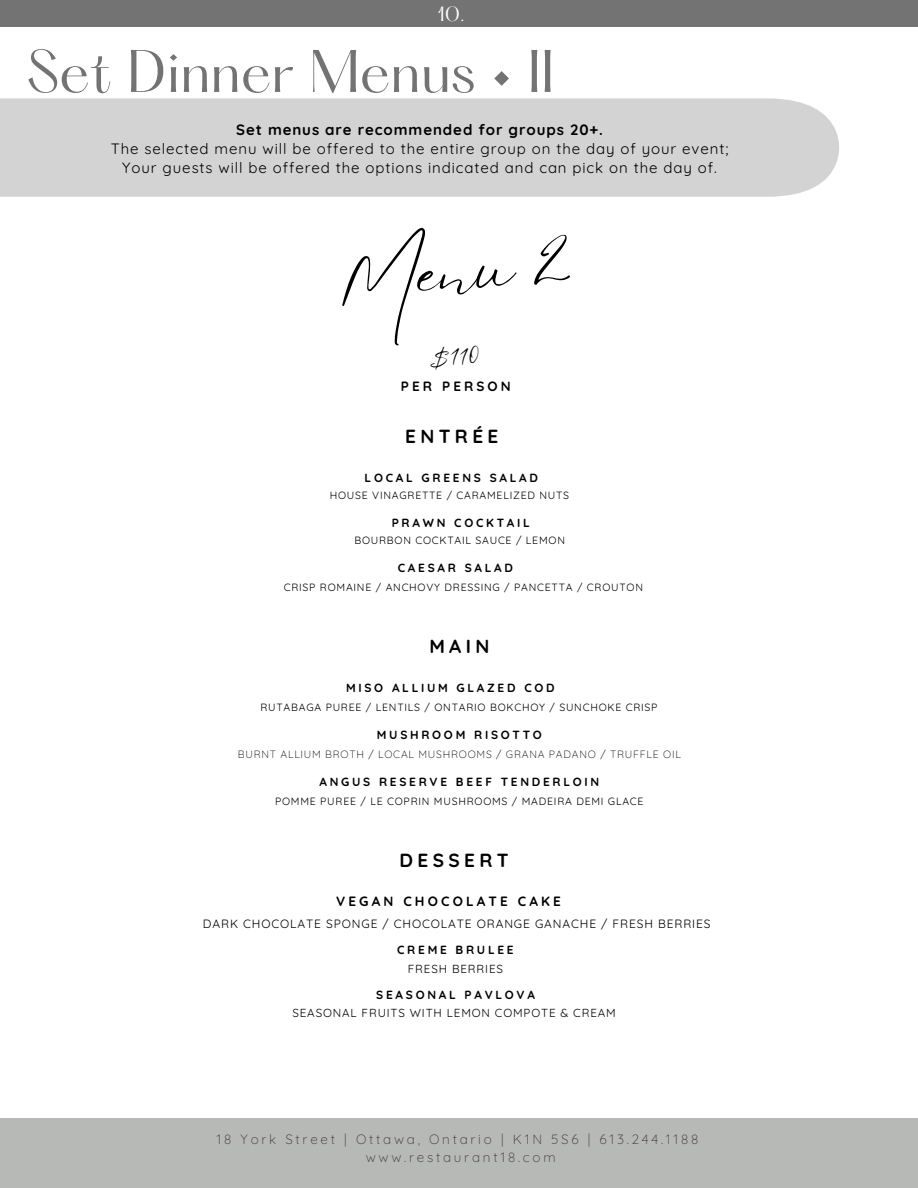
<style>
.page{position:relative;width:918px;height:1188px;background:#fff}
.page>*{position:absolute;margin:0;border:0;box-sizing:border-box;transform-origin:0 0}
.t1{font:69.15px "Eyesome Script";color:#000}
.t2{font:52.5px "Hatton";color:#737373}
.t3{font:26.85px "Eyesome Script";color:#000}
.t4{font:700 19.05px "Quicksand";letter-spacing:.23em;color:#000}
.t5{font:18px "Hatton";color:#fff}
.t6{font:15px "Quicksand";letter-spacing:.06em;color:#000}
.t7{font:700 15px "Quicksand";letter-spacing:.06em;color:#000}
.t8{font:300 13.5px "Quicksand";letter-spacing:.205em;color:#403737}
.t9{font:700 13.5px "Quicksand";letter-spacing:.23em;color:#000}
.t10{font:12px "Quicksand";letter-spacing:.075em;color:#000}
.t11{font:700 11.85px "Quicksand";letter-spacing:.23em;color:#000}
.t12{font:11.7px "Quicksand";letter-spacing:.07em;color:#000}
.t13{font:10.5px "Quicksand";letter-spacing:.075em;color:#000}
.t14{font:300 10.5px "Quicksand";letter-spacing:.075em;color:#000}
</style>
<div class="page">
<div style="left:0;top:0;width:918px;height:27px;background:#737373"></div>
<div style="left:0;top:1118px;width:918px;height:70px;background:#b7b9b7"></div>
<div style="left:0;top:98px;width:839px;height:99px;background:#d3d3d3"></div>
<p class="t5" style="left:438px;top:5px;width:28px">10.</p>
<p class="t2" style="left:26px;top:47px;width:530px">Set Dinner Menus • II</p>
<p class="t7" style="left:236px;top:120px;width:368px">Set menus are recommended for groups 20+.</p>
<p class="t6" style="left:111px;top:139px;width:619px">The selected menu will be offered to the entire group on the day of your event;</p>
<p class="t6" style="left:122px;top:158px;width:596px">Your guests will be offered the options indicated and can pick on the day of.</p>
<p class="t1" style="left:333px;top:235px;width:239px;rotate:-5deg">Menu 2</p>
<p class="t3" style="left:427px;top:342px;width:53px;rotate:-5deg">$110</p>
<p class="t9" style="left:401px;top:377px;width:111px">PER PERSON</p>
<p class="t4" style="left:405px;top:424px;width:95px">ENTRÉE</p>
<p class="t11" style="left:365px;top:471px;width:175px">LOCAL GREENS SALAD</p>
<p class="t13" style="left:330px;top:489px;width:241px">HOUSE VINAGRETTE / CARAMELIZED NUTS</p>
<h1 class="t11" style="left:392px;top:515px;width:139px">PRAWN COCKTAIL</h1>
<h3 class="t13" style="left:354px;top:533px;width:212px">BOURBON COCKTAIL SAUCE / LEMON</h3>
<h5 class="t11" style="left:398px;top:560px;width:117px">CAESAR SALAD</h5>
<h5 class="t13" style="left:284px;top:581px;width:361px">CRISP ROMAINE / ANCHOVY DRESSING / PANCETTA / CROUTON</h5>
<p class="t4" style="left:429px;top:634px;width:61px">MAIN</p>
<p class="t11" style="left:346px;top:680px;width:210px">MISO ALLIUM GLAZED COD</p>
<p class="t13" style="left:260px;top:701px;width:399px">RUTABAGA PUREE / LENTILS / ONTARIO BOKCHOY / SUNCHOKE CRISP</p>
<p class="t11" style="left:377px;top:727px;width:166px">MUSHROOM RISOTTO</p>
<p class="t14" style="left:238px;top:748px;width:445px">BURNT ALLIUM BROTH / LOCAL MUSHROOMS / GRANA PADANO / TRUFFLE OIL</p>
<p class="t11" style="left:319px;top:774px;width:281px">ANGUS RESERVE BEEF TENDERLOIN</p>
<p class="t13" style="left:275px;top:795px;width:370px">POMME PUREE / LE COPRIN MUSHROOMS / MADEIRA DEMI GLACE</p>
<p class="t4" style="left:400px;top:848px;width:111px">DESSERT</p>
<h5 class="t9" style="left:336px;top:892px;width:226px">VEGAN CHOCOLATE CAKE</h5>
<p class="t10" style="left:203px;top:916px;width:509px">DARK CHOCOLATE SPONGE / CHOCOLATE ORANGE GANACHE / FRESH BERRIES</p>
<h4 class="t11" style="left:397px;top:943px;width:118px">CREME BRULEE</h4>
<p class="t12" style="left:408px;top:961px;width:97px">FRESH BERRIES</p>
<p class="t11" style="left:376px;top:987px;width:160px">SEASONAL PAVLOVA</p>
<p class="t12" style="left:292px;top:1006px;width:325px">SEASONAL FRUITS WITH LEMON COMPOTE &amp; CREAM</p>
<h6 class="t8" style="left:216px;top:1130px;width:484px">18 York Street | Ottawa, Ontario | K1N 5S6 | 613.244.1188</h6>
<h2 class="t8" style="left:366px;top:1148px;width:192px">www.restaurant18.com</h2>
</div>
